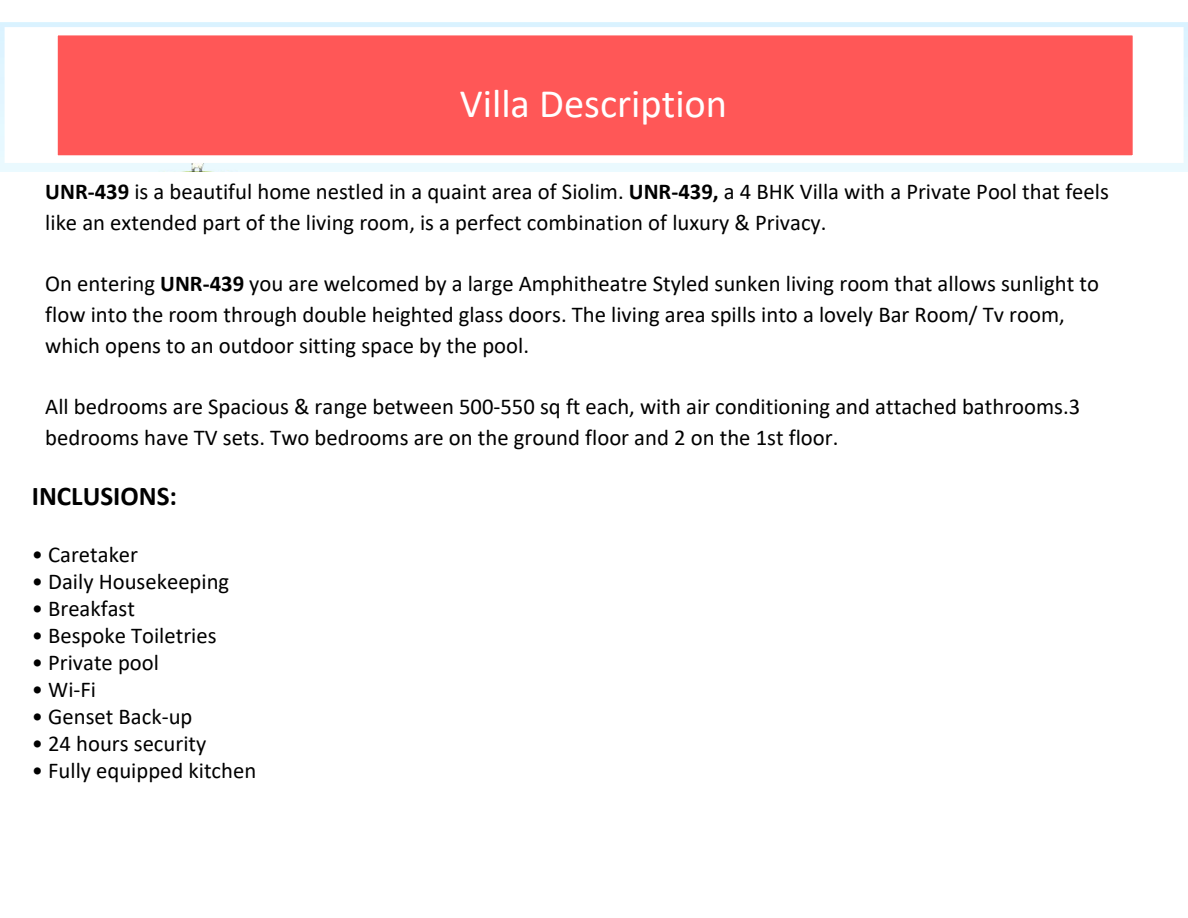
<style>
.page{position:relative;width:1188px;height:918px;background:#fff}
.page>*{position:absolute;margin:0;border:0;box-sizing:border-box;transform-origin:0 0}
.t1{font:40.5px "Calibri";color:#fff}
.t2{font:700 27.15px "Calibri";color:#000}
.t3{font:22.65px "Calibri";color:#000}
.s1{font-weight:700}
</style>
<div class="page">
<img style="left:0;top:22px;width:1188px;height:150px">
<div style="left:311px;top:163px;width:565px;height:9px;background:#eaf9fe"></div>
<div style="left:56px;top:33px;width:1079px;height:124px;background:#ff5757"></div>
<div style="left:54px;top:31px;width:1083px;height:128px;border:4px solid #fff"></div>
<p class="t1" style="left:460px;top:87px;width:269px">Villa Description</p>
<p class="t3" style="left:45px;top:182px;width:1065px"><span class="s1">UNR-439</span> is a beautiful home nestled in a quaint area of Siolim. <span class="s1">UNR-439,</span> a 4 BHK Villa with a Private Pool that feels</p>
<p class="t3" style="left:45px;top:213px;width:783px">like an extended part of the living room, is a perfect combination of luxury &amp; Privacy.</p>
<p class="t3" style="left:45px;top:274px;width:1055px">On entering <span class="s1">UNR-439</span> you are welcomed by a large Amphitheatre Styled sunken living room that allows sunlight to</p>
<p class="t3" style="left:45px;top:305px;width:1021px">flow into the room through double heighted glass doors. The living area spills into a lovely Bar Room/ Tv room,</p>
<p class="t3" style="left:45px;top:336px;width:485px">which opens to an outdoor sitting space by the pool.</p>
<p class="t3" style="left:45px;top:397px;width:1037px">All bedrooms are Spacious &amp; range between 500-550 sq ft each, with air conditioning and attached bathrooms.3</p>
<p class="t3" style="left:45px;top:428px;width:795px">bedrooms have TV sets. Two bedrooms are on the ground floor and 2 on the 1st floor.</p>
<p class="t2" style="left:32px;top:485px;width:147px">INCLUSIONS:</p>
<p class="t3" style="left:32px;top:545px;width:108px">• Caretaker</p>
<p class="t3" style="left:32px;top:572px;width:199px">• Daily Housekeeping</p>
<p class="t3" style="left:32px;top:599px;width:105px">• Breakfast</p>
<p class="t3" style="left:32px;top:626px;width:186px">• Bespoke Toiletries</p>
<p class="t3" style="left:32px;top:653px;width:129px">• Private pool</p>
<p class="t3" style="left:32px;top:680px;width:66px">• Wi-Fi</p>
<p class="t3" style="left:32px;top:707px;width:162px">• Genset Back-up</p>
<p class="t3" style="left:32px;top:734px;width:176px">• 24 hours security</p>
<p class="t3" style="left:32px;top:761px;width:226px">• Fully equipped kitchen</p>
</div>
